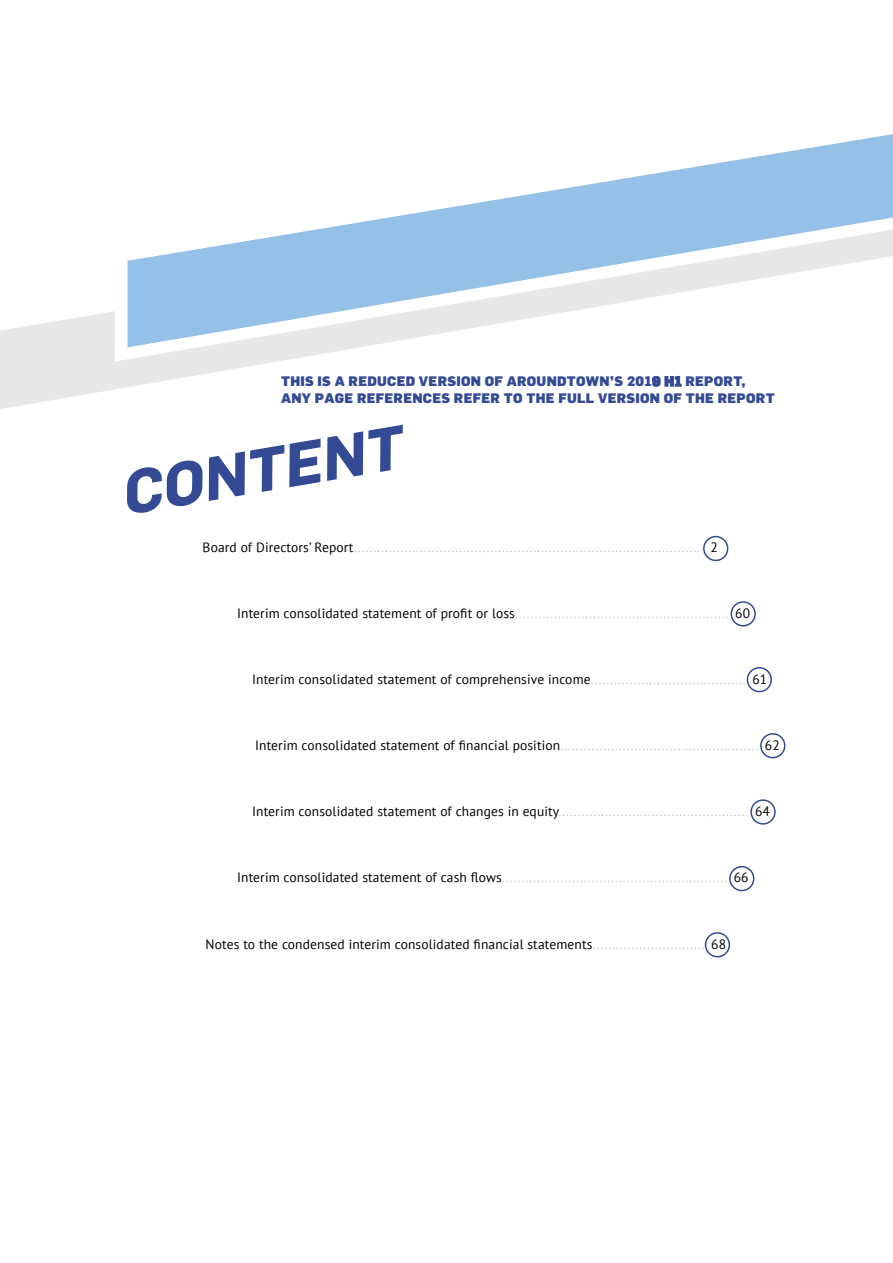
<style>
.page{position:relative;width:893px;height:1263px;background:#fff}
.page>*{position:absolute;margin:0;border:0;box-sizing:border-box;transform-origin:0 0}
.t1{font:italic 700 60px "Flama";color:#344a94}
.t2{font:13.5px "PT Sans";letter-spacing:.01em;color:#c7c8c8}
.t3{font:13.5px "PT Sans";letter-spacing:.01em;color:#000}
.t4{font:900 13.5px/16.5px "Flama";letter-spacing:.02em;color:#344a94}
.s1{color:#000}
.s2{color:#c7c8c8}
</style>
<div class="page">
<svg style="left:0;top:311px;width:278px;height:98px;fill:#e8e8e8"></svg>
<svg style="left:115px;top:260px;width:245px;height:101px"></svg>
<div style="left:703px;top:536px;width:25px;height:25px;border:2px solid #344a94;border-radius:50%"></div>
<div style="left:747px;top:667px;width:25px;height:25px;border:2px solid #344a94;border-radius:50%"></div>
<div style="left:730px;top:601px;width:26px;height:25px;border:2px solid #344a94;border-radius:50%"></div>
<div style="left:760px;top:733px;width:25px;height:25px;border:2px solid #344a94;border-radius:50%"></div>
<div style="left:750px;top:799px;width:26px;height:26px;border:2px solid #344a94;border-radius:50%"></div>
<div style="left:729px;top:866px;width:25px;height:25px;border:2px solid #344a94;border-radius:50%"></div>
<div style="left:705px;top:932px;width:25px;height:25px;border:2px solid #344a94;border-radius:50%"></div>
<svg style="left:128px;top:134px;width:765px;height:213px"></svg>
<p class="t4" style="left:281px;top:373px;width:495px">THIS IS A REDUCED VERSION OF AROUNDTOWN’S 2019 H1 REPORT,<br>ANY PAGE REFERENCES REFER TO THE FULL VERSION OF THE REPORT</p>
<h1 class="t1" style="left:116px;top:459px;width:285px;rotate:-10deg">CONTENT</h1>
<p class="t2" style="left:203px;top:538px;width:517px"><span class="s1">Board of Directors’ Report</span>......................................................................................... <span class="s1">2</span></p>
<p class="t2" style="left:237px;top:604px;width:514px"><span class="s1">Interim consolidated statement of profit or loss</span>....................................................... <span class="s1">60</span></p>
<p class="t3" style="left:252px;top:670px;width:517px">Interim consolidated statement of comprehensive income<span class="s2">........................................</span> 61</p>
<p class="t2" style="left:255px;top:737px;width:526px"><span class="s1">Interim consolidated statement of financial position</span>................................................... <span class="s1">62</span></p>
<p class="t2" style="left:252px;top:803px;width:519px"><span class="s1">Interim consolidated statement of changes in equity</span>................................................. <span class="s1">64</span></p>
<p class="t2" style="left:237px;top:869px;width:513px"><span class="s1">Interim consolidated statement of cash flows</span>.......................................................... <span class="s1">66</span></p>
<p class="t3" style="left:206px;top:935px;width:522px">Notes to the condensed interim consolidated financial statements<span class="s2">.............................</span> 68</p>
</div>
